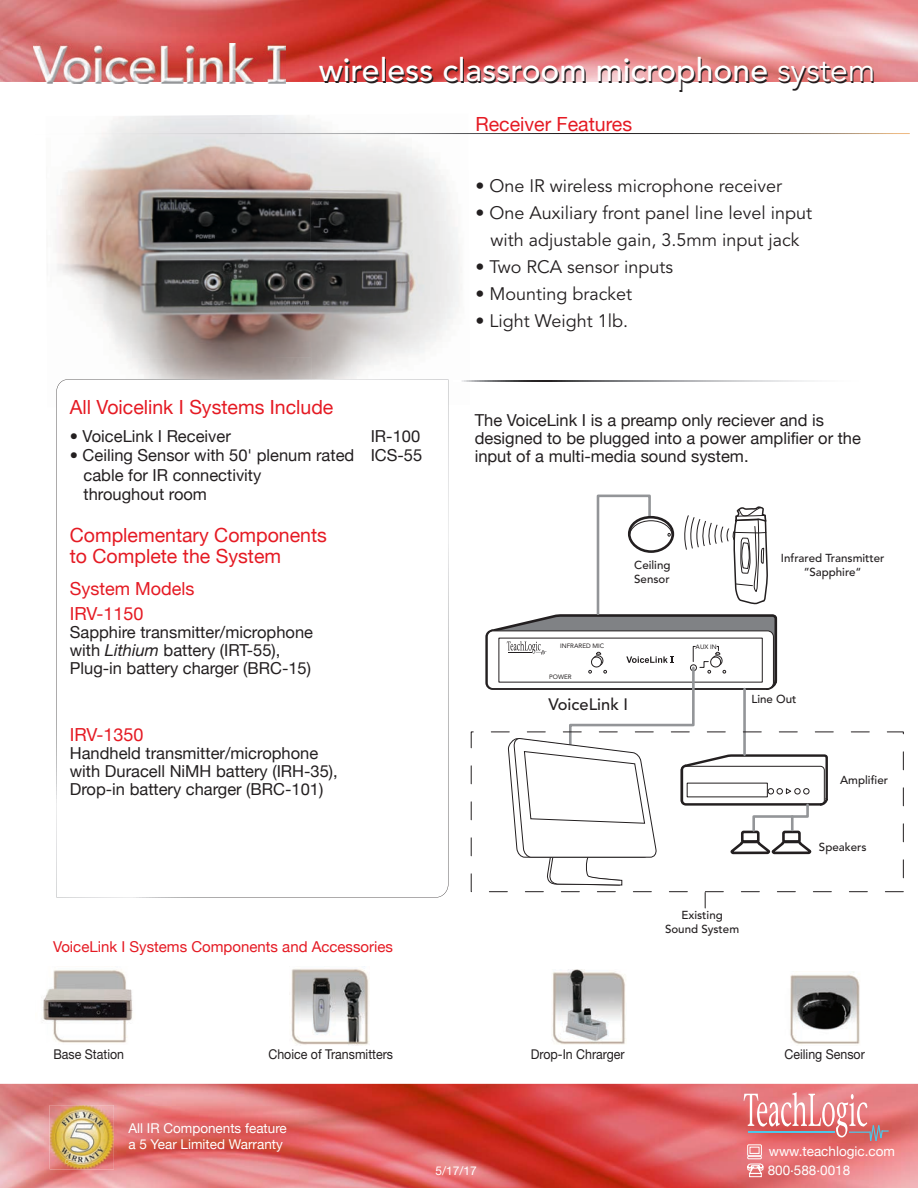
<style>
.page{position:relative;width:918px;height:1188px;background:#fff}
.page>*{position:absolute;margin:0;border:0;box-sizing:border-box;transform-origin:0 0}
.t1{font:500 31.95px "Avenir";color:#231f20}
.t2{font:19.5px/21px "Helvetica Neue";color:#e51a23}
.t3{font:18px/27px "Avenir";color:#231f20;text-align:center}
.t4{font:18px "Helvetica Neue";color:#e51a23}
.t5{font:16.5px/18px "Helvetica Neue";color:#231f20}
.t6{font:500 16.5px "Avenir";color:#231f20}
.t7{font:15px "Helvetica Neue";color:#e51a23}
.t8{font:13.5px/16.2px "Helvetica Neue";color:#fff}
.t9{font:13.5px "Helvetica Neue";color:#231f20;scale:.92 1}
.t10{font:12px "Helvetica Neue";color:#fff}
.t11{font:500 11.55px/13.8px "Avenir";color:#231f20;text-align:center}
.t12{font:6.3px "Avenir";color:#231f20}
.s1{font-weight:400}
.s2{font-style:italic}
</style>
<div class="page">
<img style="left:55px;top:115px;width:255px;height:242px">
<img style="left:310px;top:125px;width:160px;height:281px">
<img style="left:0;top:1084px;width:918px;height:104px">
<svg style="left:454px;top:380px;width:360px;height:1px"></svg>
<img style="left:50px;top:1105px;width:64px;height:64px">
<img style="left:65px;top:1159px;width:15px;height:4px">
<svg style="left:56px;top:379px;width:392px;height:519px"></svg>
<svg style="left:744px;top:1092px;width:145px;height:49px;background:#e0888a"></svg>
<div style="left:747px;top:1145px;width:15px;height:11px;border:1px solid #fff"></div>
<div style="left:750px;top:1147px;width:9px;height:7px;border:1px solid #fff"></div>
<div style="left:747px;top:1156px;width:15px;height:3px;border:1px solid #fff"></div>
<svg style="left:748px;top:1164px;width:16px;height:13px"></svg>
<svg style="left:55px;top:133px;width:855px;height:1px"></svg>
<img style="left:43px;top:970px;width:90px;height:73px">
<img style="left:790px;top:972px;width:70px;height:73px">
<img style="left:0;top:0;width:918px;height:82px">
<img style="left:33px;top:44px;width:253px;height:40px">
<div style="left:471px;top:732px;width:433px;height:160px;border:1px dashed #231f20"></div>
<svg style="left:705px;top:892px;width:1px;height:16px"></svg>
<svg style="left:479px;top:494px;width:350px;height:392px"></svg>
<img style="left:291px;top:966px;width:78px;height:80px">
<img style="left:552px;top:969px;width:74px;height:75px">
<h1 class="t1" style="left:320px;top:53px;width:558px">wireless classroom microphone <span class="s1">system</span></h1>
<p class="t2" style="left:475px;top:114px;width:158px">Receiver Features</p>
<p class="t2" style="left:70px;top:396px;width:265px">All Voicelink I Systems Include</p>
<p class="t5" style="left:70px;top:427px;width:163px">• VoiceLink I Receiver</p>
<p class="t5" style="left:84px;top:445px;width:272px;line-height:19.5px;text-indent:-14px">• Ceiling Sensor with 50' plenum rated cable for IR connectivity<br>throughout room</p>
<p class="t2" style="left:70px;top:525px;width:259px">Complementary Components to Complete the System</p>
<p class="t4" style="left:70px;top:577px;width:126px">System Models</p>
<p class="t4" style="left:70px;top:603px;width:75px">IRV-1150</p>
<p class="t5" style="left:70px;top:623px;width:245px">Sapphire transmitter/microphone with <span class="s2">Lithium</span> battery (IRT-55),<br>Plug-in battery charger (BRC-15)</p>
<p class="t5" style="left:371px;top:426px;width:53px;line-height:19.5px">IR-100<br>ICS-55</p>
<p class="t4" style="left:70px;top:724px;width:75px">IRV-1350</p>
<p class="t5" style="left:70px;top:744px;width:269px">Handheld transmitter/microphone with Duracell NiMH battery (IRH-35),<br>Drop-in battery charger (BRC-101)</p>
<p class="t7" style="left:53px;top:938px;width:342px">VoiceLink I Systems Components and Accessories</p>
<p class="t3" style="left:475px;top:173px;width:308px">• One IR wireless microphone receiver</p>
<p class="t3" style="left:475px;top:200px;width:338px">• One Auxiliary front panel line level input with adjustable gain, 3.5mm input jack</p>
<p class="t3" style="left:475px;top:254px;width:199px">• Two RCA sensor inputs</p>
<p class="t3" style="left:475px;top:281px;width:158px">• Mounting bracket</p>
<p class="t3" style="left:475px;top:308px;width:154px">• Light Weight 1lb.</p>
<p class="t5" style="left:475px;top:411px;width:388px">The VoiceLink I is a preamp only reciever and is designed to be plugged into a power amplifier or the input of a multi-media sound system.</p>
<p class="t11" style="left:634px;top:558px;width:38px;text-align:left">Ceiling<br>Sensor</p>
<p class="t12" style="left:560px;top:642px;width:46px">INFRARED MIC</p>
<p class="t12" style="left:696px;top:643px;width:23px">AUX IN</p>
<p class="t12" style="left:549px;top:673px;width:24px">POWER</p>
<p class="t6" style="left:548px;top:695px;width:81px">VoiceLink I</p>
<p class="t11" style="left:781px;top:551px;width:105px">Infrared Transmitter ”Sapphire“</p>
<p class="t11" style="left:751px;top:692px;width:47px">Line Out</p>
<p class="t11" style="left:665px;top:909px;width:76px">Existing<br>Sound System</p>
<p class="t11" style="left:840px;top:773px;width:49px">Amplifier</p>
<p class="t11" style="left:819px;top:840px;width:49px">Speakers</p>
<p class="t9" style="left:53px;top:1046px;width:78px">Base Station</p>
<p class="t9" style="left:268px;top:1046px;width:137px">Choice of Transmitters</p>
<p class="t9" style="left:531px;top:1046px;width:103px">Drop-In Chrarger</p>
<p class="t9" style="left:785px;top:1046px;width:89px">Ceiling Sensor</p>
<p class="t8" style="left:128px;top:1120px;width:160px">All IR Components feature a 5 Year Limited Warranty</p>
<p class="t8" style="left:769px;top:1143px;width:128px">www.teachlogic.com</p>
<p class="t10" style="left:435px;top:1164px;width:43px">5/17/17</p>
<p class="t8" style="left:768px;top:1162px;width:84px">800.588.0018</p>
</div>
